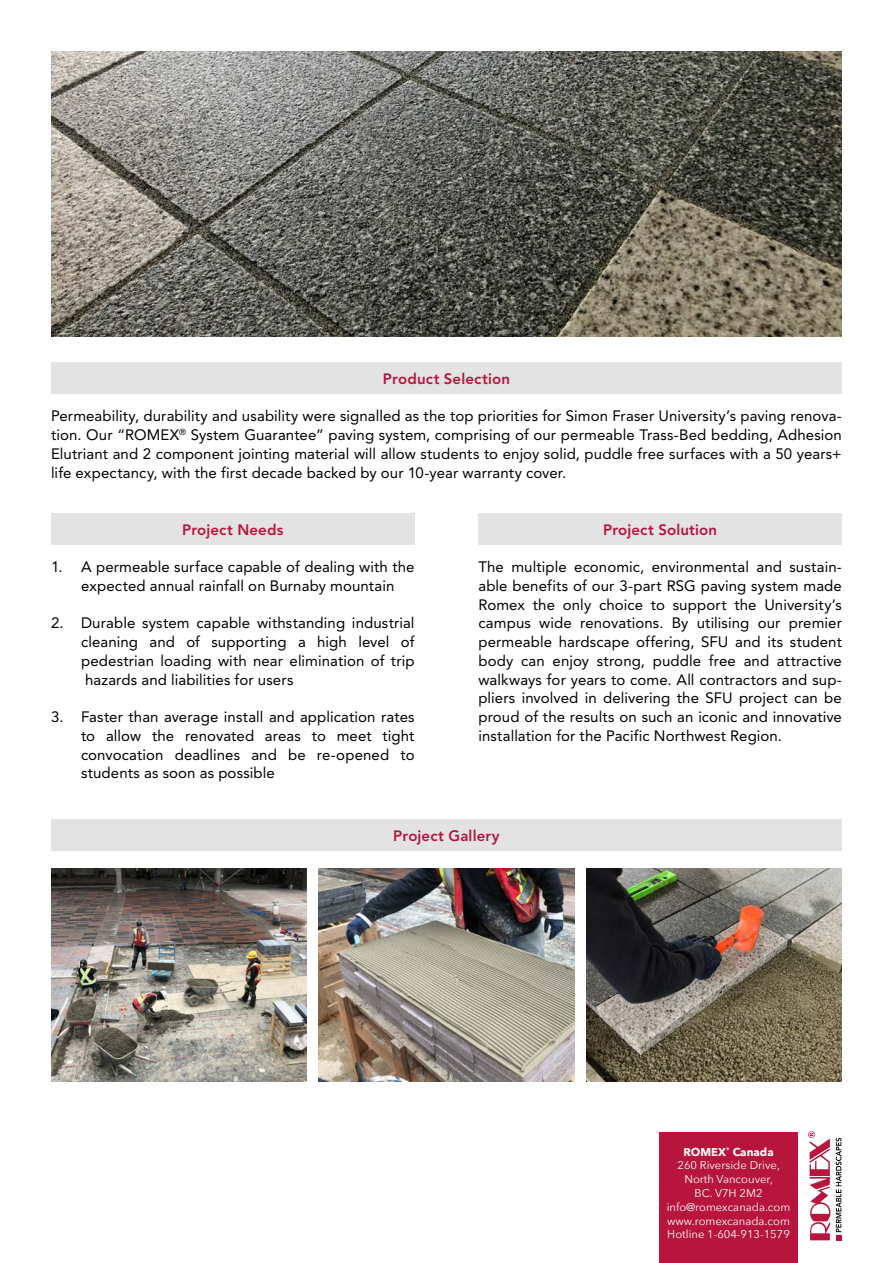
<style>
.page{position:relative;width:893px;height:1263px;background:#fff}
.page>*{position:absolute;margin:0;border:0;box-sizing:border-box;transform-origin:0 0}
.t1{font:15px/18.8px "Avenir LT";letter-spacing:.005em;color:#000;text-align:justify}
.t2{font:800 15px "Avenir LT";letter-spacing:.01em;color:#b8153d}
.t3{font:11.25px/13.8px "Avenir Next";color:#fff;text-align:center}
.s1{font-weight:700}
</style>
<div class="page">
<img style="left:51px;top:51px;width:791px;height:286px">
<img style="left:319px;top:868px;width:255px;height:213px">
<img style="left:51px;top:868px;width:255px;height:213px">
<img style="left:587px;top:868px;width:255px;height:213px">
<div style="left:51px;top:362px;width:791px;height:31px;background:#e3e3e4"></div>
<div style="left:51px;top:820px;width:791px;height:31px;background:#e3e3e4"></div>
<div style="left:51px;top:514px;width:364px;height:31px;background:#e3e3e4"></div>
<div style="left:478px;top:514px;width:364px;height:31px;background:#e3e3e4"></div>
<div style="left:659px;top:1132px;width:139px;height:131px;background:#b8153d"></div>
<svg style="left:808px;top:1131px;width:33px;height:109px"></svg>
<p class="t2" style="left:383px;top:372px;width:129px">Product Selection</p>
<p class="t1" style="left:51px;top:408px;width:792px">Permeability, durability and usability were signalled as the top priorities for Simon Fraser University’s paving renova&shy;tion. Our “ROMEX<sup>®</sup> System Guarantee” paving system, comprising of our permeable Trass-Bed bedding, Adhesion Elutriant and 2 component jointing material will allow students to enjoy solid, puddle free surfaces with a 50 years+ life expectancy, with the first decade backed by our 10-year warranty cover.</p>
<p class="t2" style="left:182px;top:523px;width:103px">Project Needs</p>
<p class="t1" style="left:81px;top:559px;width:335px;text-indent:-30px">1. A permeable surface capable of dealing with the expected annual rainfall on Burnaby mountain</p>
<p class="t1" style="left:81px;top:615px;width:335px;text-indent:-30px">2. Durable system capable withstanding industrial cleaning and of supporting a high level of pedestrian loading with near elimination of trip hazards and liabilities for users</p>
<p class="t1" style="left:81px;top:709px;width:335px;text-indent:-30px">3. Faster than average install and application rates to allow the renovated areas to meet tight convocation deadlines and be re-opened to students as soon as possible</p>
<p class="t2" style="left:603px;top:523px;width:116px">Project Solution</p>
<p class="t1" style="left:478px;top:559px;width:365px">The multiple economic, environmental and sustain&shy;able benefits of our 3-part RSG paving system made Romex the only choice to support the University’s campus wide renovations. By utilising our premier permeable hardscape offering, SFU and its student body can enjoy strong, puddle free and attractive walkways for years to come. All contractors and sup&shy;pliers involved in delivering the SFU project can be proud of the results on such an iconic and innovative installation for the Pacific Northwest Region.</p>
<p class="t2" style="left:393px;top:830px;width:108px">Project Gallery</p>
<p class="t3" style="left:667px;top:1145px;width:125px"><span class="s1">ROMEX</span><sup>®</sup> <span class="s1">Canada<br></span>260 Riverside Drive,<br>North Vancouver,<br>BC. V7H 2M2 info@romexcanada.com www.romexcanada.com<br>Hotline 1-604-913-1579</p>
</div>
